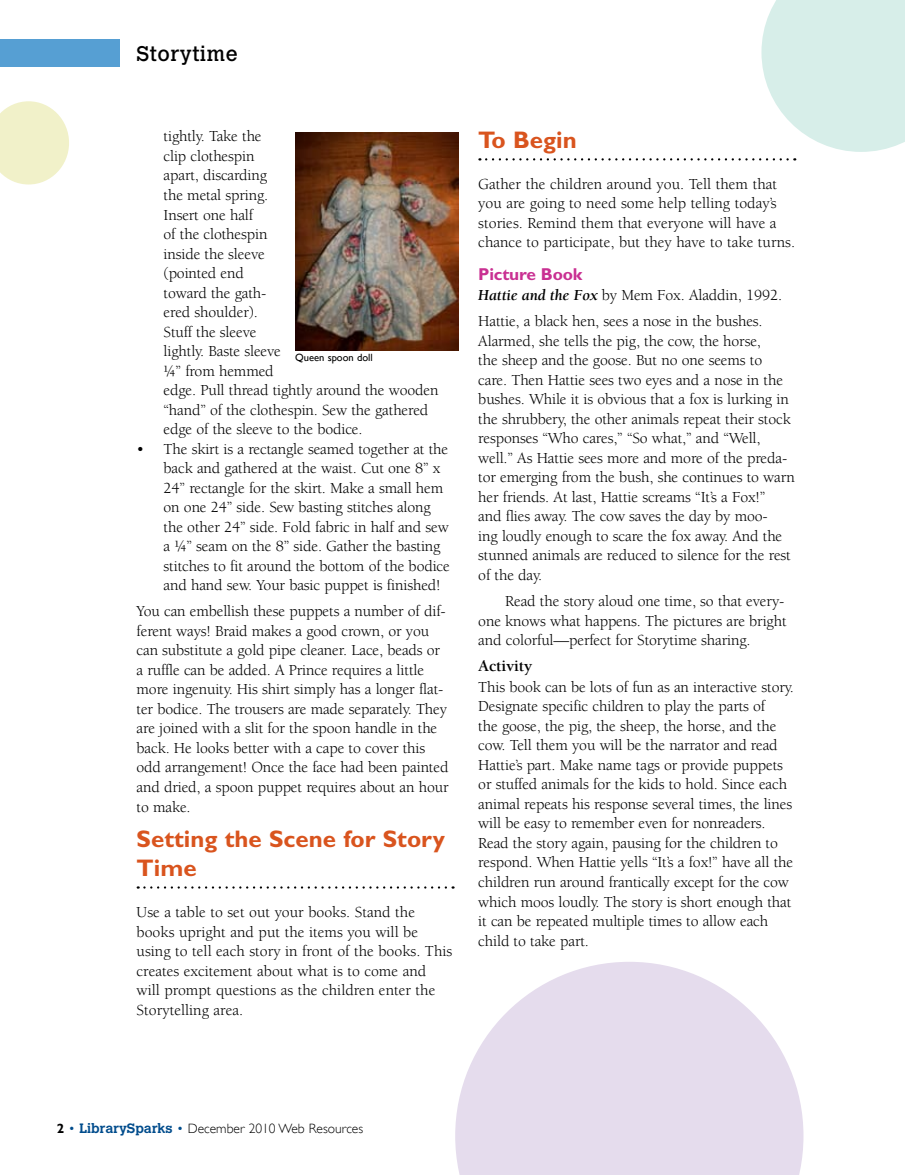
<style>
.page{position:relative;width:905px;height:1175px;background:#fff}
.page>*{position:absolute;margin:0;border:0;box-sizing:border-box;transform-origin:0 0}
.t1{font:700 24px/28.8px "Gill Sans";color:#d9541e}
.t2{font:21px "Calvert";letter-spacing:.025em;color:#000}
.t3{font:700 17.25px "Gill Sans";letter-spacing:-.01em;color:#c93092}
.t4{font:700 16.5px "Berkeley";letter-spacing:-.01em;color:#000}
.t5{font:15.75px/19.5px "Berkeley";letter-spacing:-.01em;color:#000}
.t6{font:300 13.5px "Gill Sans";color:#000}
.t7{font:10.5px "Gill Sans";color:#000}
.s1{font-weight:700;font-style:italic}
.s2{color:#004c8c}
.s3{font-family:"Calvert";font-weight:700;color:#004c8c}
</style>
<div class="page">
<svg style="left:455px;top:962px;width:348px;height:212px;fill:#e5dced"></svg>
<svg style="left:761px;top:0;width:143px;height:152px;background:#dbf0eb"></svg>
<svg style="left:0;top:101px;width:69px;height:83px"></svg>
<svg style="left:486px;top:158px;width:309px;height:2px"></svg>
<svg style="left:138px;top:886px;width:315px;height:2px"></svg>
<img style="left:295px;top:133px;width:163px;height:217px">
<div style="left:0;top:40px;width:120px;height:27px;background:#569fd3"></div>
<h2 class="t2" style="left:136px;top:42px;width:103px">Storytime</h2>
<p class="t5" style="left:164px;top:127px;width:276px">tightly. Take the<br>clip clothespin<br>apart, discarding<br>the metal spring.<br>Insert one half<br>of the clothespin<br>inside the sleeve<br>(pointed end<br>toward the gath-<br>ered shoulder).<br>Stuff the sleeve<br>lightly. Baste sleeve<br>¼” from hemmed<br>edge. Pull thread tightly around the wooden “hand” of the clothespin. Sew the gathered edge of the sleeve to the bodice.</p>
<p class="t5" style="left:164px;top:439px;width:288px;text-indent:-27px">• The skirt is a rectangle seamed together at the back and gathered at the waist. Cut one 8” x 24” rectangle for the skirt. Make a small hem on one 24” side. Sew basting stitches along the other 24” side. Fold fabric in half and sew a ¼” seam on the 8” side. Gather the basting stitches to fit around the bottom of the bodice and hand sew. Your basic puppet is finished!</p>
<p class="t5" style="left:136px;top:602px;width:313px">You can embellish these puppets a number of dif&shy;ferent ways! Braid makes a good crown, or you can substitute a gold pipe cleaner. Lace, beads or a ruffle can be added. A Prince requires a little more ingenuity. His shirt simply has a longer flat&shy;ter bodice. The trousers are made separately. They are joined with a slit for the spoon handle in the back. He looks better with a cape to cover this odd arrangement! Once the face had been painted and dried, a spoon puppet requires about an hour to make.</p>
<h1 class="t1" style="left:136px;top:824px;width:310px">Setting the Scene for Story<br>Time</h1>
<p class="t5" style="left:136px;top:902px;width:317px">Use a table to set out your books. Stand the books upright and put the items you will be using to tell each story in front of the books. This creates excitement about what is to come and will prompt questions as the children enter the Storytelling area.</p>
<p class="t7" style="left:295px;top:351px;width:79px">Queen spoon doll</p>
<h1 class="t1" style="left:478px;top:125px;width:100px">To Begin</h1>
<p class="t5" style="left:478px;top:174px;width:318px">Gather the children around you. Tell them that you are going to need some help telling today’s stories. Remind them that everyone will have a chance to participate, but they have to take turns.</p>
<p class="t3" style="left:478px;top:264px;width:106px">Picture Book</p>
<p class="t5" style="left:478px;top:282px;width:305px;line-height:26.2px"><span class="s1">Hattie and the Fox</span> by Mem Fox. Aladdin, 1992.<br>Hattie, a black hen, sees a nose in the bushes.</p>
<p class="t5" style="left:478px;top:331px;width:318px">Alarmed, she tells the pig, the cow, the horse,<br>the sheep and the goose. But no one seems to care. Then Hattie sees two eyes and a nose in the bushes. While it is obvious that a fox is lurking in the shrubbery, the other animals repeat their stock responses “Who cares,” “So what,” and “Well, well.” As Hattie sees more and more of the preda&shy;tor emerging from the bush, she continues to warn her friends. At last, Hattie screams “It’s a Fox!”<br>and flies away. The cow saves the day by moo-<br>ing loudly enough to scare the fox away. And the stunned animals are reduced to silence for the rest of the day.</p>
<p class="t5" style="left:478px;top:591px;width:310px;text-indent:27px">Read the story aloud one time, so that every&shy;one knows what happens. The pictures are bright and colorful—perfect for Storytime sharing.</p>
<p class="t4" style="left:478px;top:657px;width:56px">Activity</p>
<p class="t5" style="left:478px;top:677px;width:317px">This book can be lots of fun as an interactive story.<br>Designate specific children to play the parts of<br>the goose, the pig, the sheep, the horse, and the cow. Tell them you will be the narrator and read Hattie’s part. Make name tags or provide puppets or stuffed animals for the kids to hold. Since each animal repeats his response several times, the lines will be easy to remember even for nonreaders.<br>Read the story again, pausing for the children to respond. When Hattie yells “It’s a fox!” have all the children run around frantically except for the cow which moos loudly. The story is short enough that it can be repeated multiple times to allow each child to take part.</p>
<p class="t6" style="left:68px;top:1120px;width:296px"><span class="s2">•</span> <span class="s3">LibrarySparks</span> <span class="s2">•</span> December 2010 Web Resources</p>
</div>
